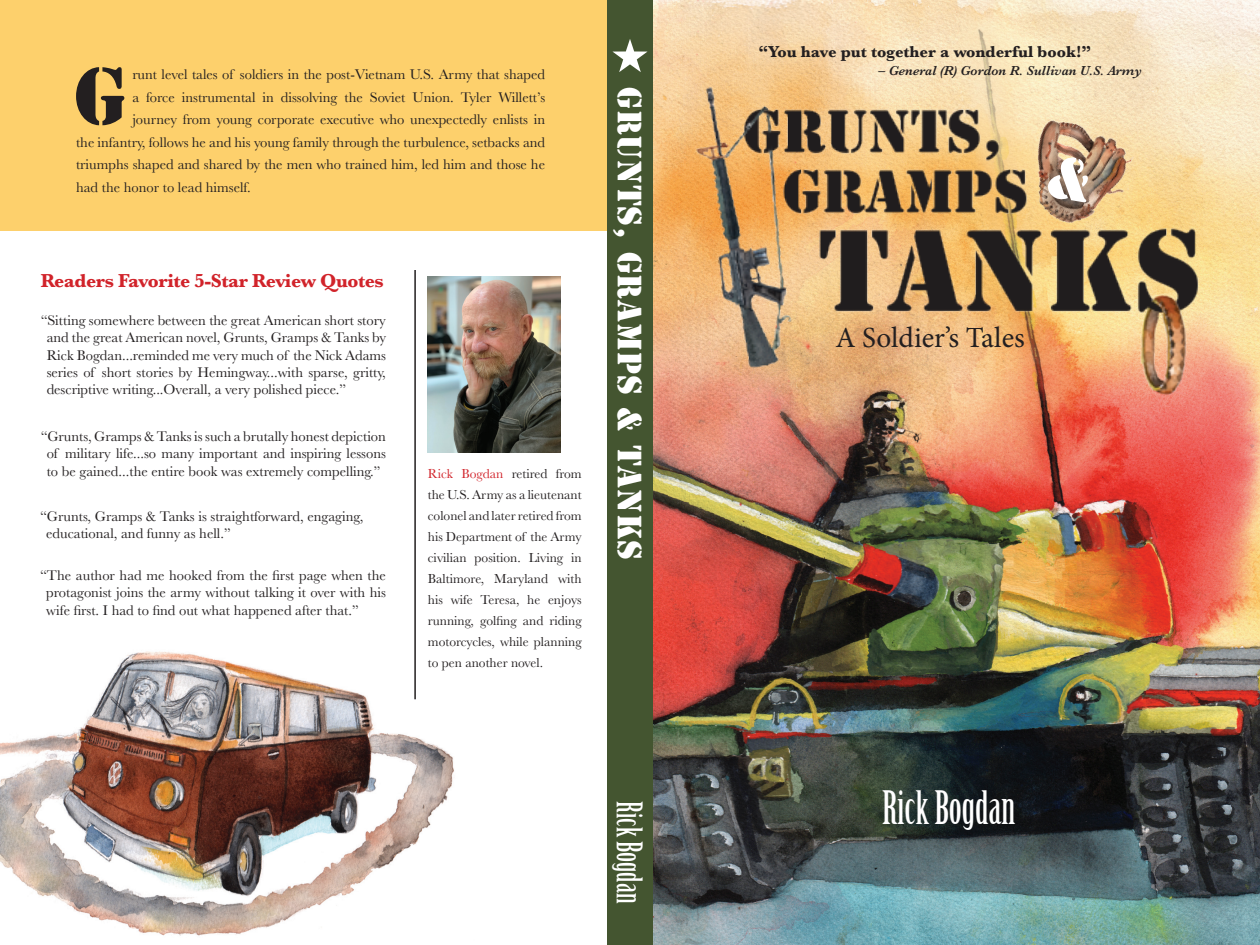
<style>
.page{position:relative;width:1260px;height:945px;background:#fff}
.page>*{position:absolute;margin:0;border:0;box-sizing:border-box;transform-origin:0 0}
.t1{font:74.7px "Stencil Std";color:#231f20}
.t2{font:45px "Birch Std";color:#fff}
.t3{font:34.5px "Birch Std";color:#fff}
.t4{font:31.5px "Stencil Std";letter-spacing:.03em;color:#fff}
.t5{font:29.25px "Minion Pro";color:#231f20}
.t6{font:700 19.5px "Baskerville";letter-spacing:-.02em;color:#d1232a}
.t7{font:700 16.5px "Baskerville";color:#231f20}
.t8{font:14.55px/17.4px "Baskerville";color:#231f20;text-align:justify}
.t9{font:13.5px/21px "Baskerville";color:#231f20;text-align:justify}
.t10{font:italic 600 13.5px "Baskerville";color:#231f20}
.s1{color:#d1232a}
</style>
<div class="page">
<div style="left:0;top:0;width:607px;height:231px;background:#fdd06c"></div>
<img style="left:0;top:651px;width:454px;height:285px">
<hr style="left:414px;top:270px;width:2px;height:429px;background:#231f20">
<img style="left:607px;top:0;width:652px;height:945px">
<img style="left:692px;top:25px;width:506px;height:429px">
<img style="left:428px;top:276px;width:132px;height:176px">
<div style="left:607px;top:0;width:45px;height:944px;background:#445530"></div>
<svg style="left:612px;top:39px;width:35px;height:33px"></svg>
<img style="left:987px;top:94px;width:171px;height:164px">
<svg style="left:1044px;top:154px;width:48px;height:54px;background:#967b66"></svg>
<h1 class="t1" style="left:74px;top:48px;width:53px">G</h1>
<p class="t8" style="left:132px;top:66px;width:414px">runt level tales of soldiers in the post-Vietnam U.S. Army that shaped</p>
<p class="t8" style="left:132px;top:88px;width:414px">a force instrumental in dissolving the Soviet Union. Tyler Willett’s</p>
<p class="t8" style="left:132px;top:111px;width:414px">journey from young corporate executive who unexpectedly enlists in</p>
<p class="t8" style="left:76px;top:133px;width:470px">the infantry, follows he and his young family through the turbulence, setbacks and</p>
<p class="t8" style="left:76px;top:156px;width:470px">triumphs shaped and shared by the men who trained him, led him and those he</p>
<p class="t8" style="left:76px;top:178px;width:176px">had the honor to lead himself.</p>
<h3 class="t6" style="left:41px;top:268px;width:345px">Readers Favorite 5-Star Review Quotes</h3>
<p class="t8" style="left:47px;top:311px;width:341px;text-indent:-6px">“Sitting somewhere between the great American short story and the great American novel, Grunts, Gramps &amp; Tanks by Rick Bogdan...reminded me very much of the Nick Adams series of short stories by Hemingway...with sparse, gritty, descriptive writing...Overall, a very polished piece.”</p>
<p class="t8" style="left:41px;top:427px;width:347px;text-align:center">“Grunts, Gramps &amp; Tanks is such a brutally honest depiction of military life...so many important and inspiring lessons to be gained...the entire book was extremely compelling.”</p>
<p class="t8" style="left:46px;top:508px;width:318px;text-indent:-6px">“Grunts, Gramps &amp; Tanks is straightforward, engaging, educational, and funny as hell.”</p>
<p class="t8" style="left:46px;top:567px;width:341px;text-indent:-6px">“The author had me hooked from the first page when the protagonist joins the army without talking it over with his wife first. I had to find out what happened after that.”</p>
<p class="t9" style="left:428px;top:463px;width:155px"><span class="s1">Rick Bogdan</span> retired from the U.S. Army as a lieutenant colonel and later retired from his Department of the Army civilian position. Living in Baltimore, Maryland with his wife Teresa, he enjoys running, golfing and riding motorcycles, while planning to pen another novel.</p>
<h3 class="t4" style="left:650px;top:87px;width:475px;rotate:90deg">Grunts, gramps &amp; tanks</h3>
<h3 class="t3" style="left:648px;top:801px;width:104px;rotate:90deg">Rick Bogdan</h3>
<p class="t7" style="left:758px;top:41px;width:334px">“You have put together a wonderful book!”</p>
<p class="t10" style="left:878px;top:62px;width:265px">– General (R) Gordon R. Sullivan U.S. Army</p>
<h3 class="t5" style="left:835px;top:318px;width:191px">A Soldier’s Tales</h3>
<h2 class="t2" style="left:882px;top:782px;width:135px">Rick Bogdan</h2>
</div>
